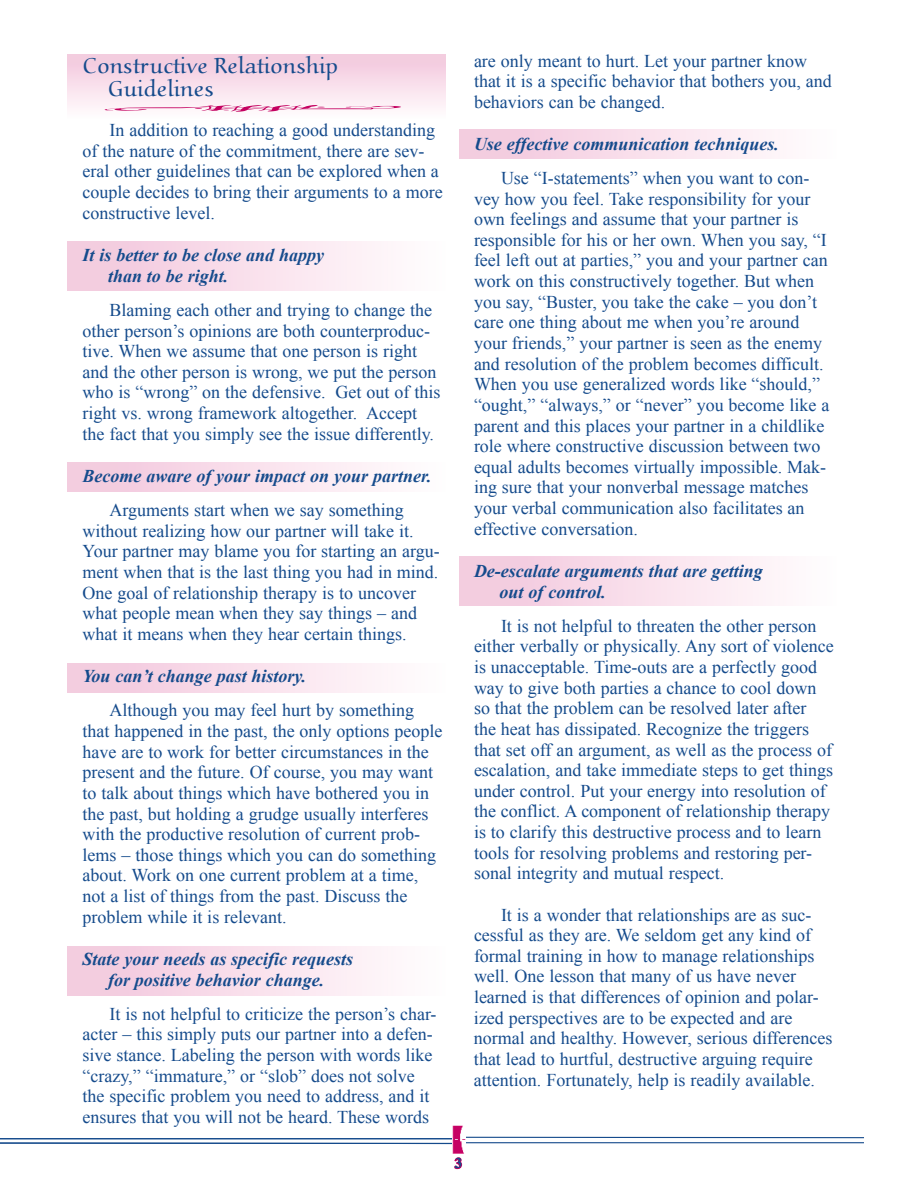
<style>
.page{position:relative;width:918px;height:1188px;background:#fff}
.page>*{position:absolute;margin:0;border:0;box-sizing:border-box;transform-origin:0 0}
.t1{font:300 22.5px/22.5px "Aucoin";color:#154b8c}
.t2{font:18px/20.7px "Times New Roman";color:#154b8c}
.t3{font:italic 700 18px/21px "Times New Roman";color:#154b8c}
.t4{font:700 15px "Times New Roman";color:#154b8c}
</style>
<div class="page">
<div style="left:68px;top:241px;width:378px;height:50px;background:linear-gradient(to right,#f2c6dc,#fffdfe)"></div>
<div style="left:68px;top:54px;width:378px;height:64px;background:linear-gradient(to bottom,#f2c6dc,#fffbfd)"></div>
<div style="left:68px;top:946px;width:378px;height:50px;background:linear-gradient(to right,#f2c6dc,#fffdfe)"></div>
<div style="left:459px;top:556px;width:378px;height:50px;background:linear-gradient(to right,#f2c6dc,#fffdfe)"></div>
<div style="left:68px;top:462px;width:378px;height:30px;background:linear-gradient(to right,#f2c6dc,#fffdfe)"></div>
<div style="left:68px;top:663px;width:378px;height:30px;background:linear-gradient(to right,#f2c6dc,#fffdfe)"></div>
<div style="left:459px;top:129px;width:378px;height:30px;background:linear-gradient(to right,#f2c6dc,#fffdfe)"></div>
<svg style="left:454px;top:1157px;width:9px;height:13px"></svg>
<hr style="left:0;top:1138px;width:454px;height:1px;background:#154b8c">
<svg style="left:0;top:1142px;width:452px;height:3px"></svg>
<hr style="left:459px;top:1137px;width:405px;height:1px;background:#154b8c">
<hr style="left:459px;top:1142px;width:405px;height:1px;background:#154b8c">
<img style="left:452px;top:1126px;width:14px;height:27px">
<div style="left:105px;top:105px;width:296px;height:7px;background:#fef5f9"></div>
<p class="t1" style="left:108px;top:55px;width:232px;text-indent:-25px">Constructive Relationship<br>Guidelines</p>
<p class="t2" style="left:82px;top:119px;width:362px;text-indent:27px">In addition to reaching a good understanding of the nature of the commitment, there are sev&shy;eral other guidelines that can be explored when a couple decides to bring their arguments to a more constructive level.</p>
<p class="t3" style="left:108px;top:244px;width:218px;text-indent:-26px">It is better to be close and happy than to be right.</p>
<p class="t2" style="left:82px;top:299px;width:359px;text-indent:27px">Blaming each other and trying to change the other person’s opinions are both counterproduc&shy;tive. When we assume that one person is right and the other person is wrong, we put the person who is “wrong” on the defensive. Get out of this right vs. wrong framework altogether. Accept the fact that you simply see the issue differently.</p>
<p class="t3" style="left:82px;top:465px;width:351px">Become aware of your impact on your partner.</p>
<p class="t2" style="left:82px;top:500px;width:359px;text-indent:27px">Arguments start when we say something without realizing how our partner will take it.<br>Your partner may blame you for starting an argu&shy;ment when that is the last thing you had in mind.<br>One goal of relationship therapy is to uncover what people mean when they say things – and what it means when they hear certain things.</p>
<p class="t3" style="left:82px;top:665px;width:225px">You can’t change past history.</p>
<p class="t2" style="left:82px;top:700px;width:362px;text-indent:27px">Although you may feel hurt by something that happened in the past, the only options people have are to work for better circumstances in the present and the future. Of course, you may want to talk about things which have bothered you in the past, but holding a grudge usually interferes with the productive resolution of current prob&shy;lems – those things which you can do something about. Work on one current problem at a time, not a list of things from the past. Discuss the problem while it is relevant.</p>
<p class="t3" style="left:82px;top:948px;width:272px;text-align:center">State your needs as specific requests for positive behavior change.</p>
<p class="t2" style="left:82px;top:1003px;width:356px;text-indent:27px">It is not helpful to criticize the person’s char&shy;acter – this simply puts our partner into a defen&shy;sive stance. Labeling the person with words like “crazy,” “immature,” or “slob” does not solve the specific problem you need to address, and it ensures that you will not be heard. These words</p>
<p class="t2" style="left:474px;top:50px;width:359px">are only meant to hurt. Let your partner know that it is a specific behavior that bothers you, and behaviors can be changed.</p>
<p class="t3" style="left:474px;top:133px;width:306px">Use effective communication techniques.</p>
<p class="t2" style="left:474px;top:167px;width:357px;text-indent:27px">Use “I-statements” when you want to con&shy;vey how you feel. Take responsibility for your own feelings and assume that your partner is responsible for his or her own. When you say, “I feel left out at parties,” you and your partner can work on this constructively together. But when you say, “Buster, you take the cake – you don’t care one thing about me when you’re around your friends,” your partner is seen as the enemy and resolution of the problem becomes difficult.<br>When you use generalized words like “should,” “ought,” “always,” or “never” you become like a parent and this places your partner in a childlike role where constructive discussion between two equal adults becomes virtually impossible. Mak&shy;ing sure that your nonverbal message matches your verbal communication also facilitates an effective conversation.</p>
<p class="t3" style="left:500px;top:560px;width:265px;text-indent:-26px">De-escalate arguments that are getting out of control.</p>
<p class="t2" style="left:474px;top:615px;width:361px;text-indent:27px">It is not helpful to threaten the other person either verbally or physically. Any sort of violence is unacceptable. Time-outs are a perfectly good way to give both parties a chance to cool down so that the problem can be resolved later after<br>the heat has dissipated. Recognize the triggers that set off an argument, as well as the process of escalation, and take immediate steps to get things under control. Put your energy into resolution of the conflict. A component of relationship therapy is to clarify this destructive process and to learn tools for resolving problems and restoring per&shy;sonal integrity and mutual respect.</p>
<p class="t2" style="left:474px;top:904px;width:360px;text-indent:27px">It is a wonder that relationships are as suc&shy;cessful as they are. We seldom get any kind of formal training in how to manage relationships well. One lesson that many of us have never learned is that differences of opinion and polar&shy;ized perspectives are to be expected and are normal and healthy. However, serious differences that lead to hurtful, destructive arguing require attention. Fortunately, help is readily available.</p>
<p class="t4" style="left:455px;top:1153px;width:9px">3</p>
</div>
